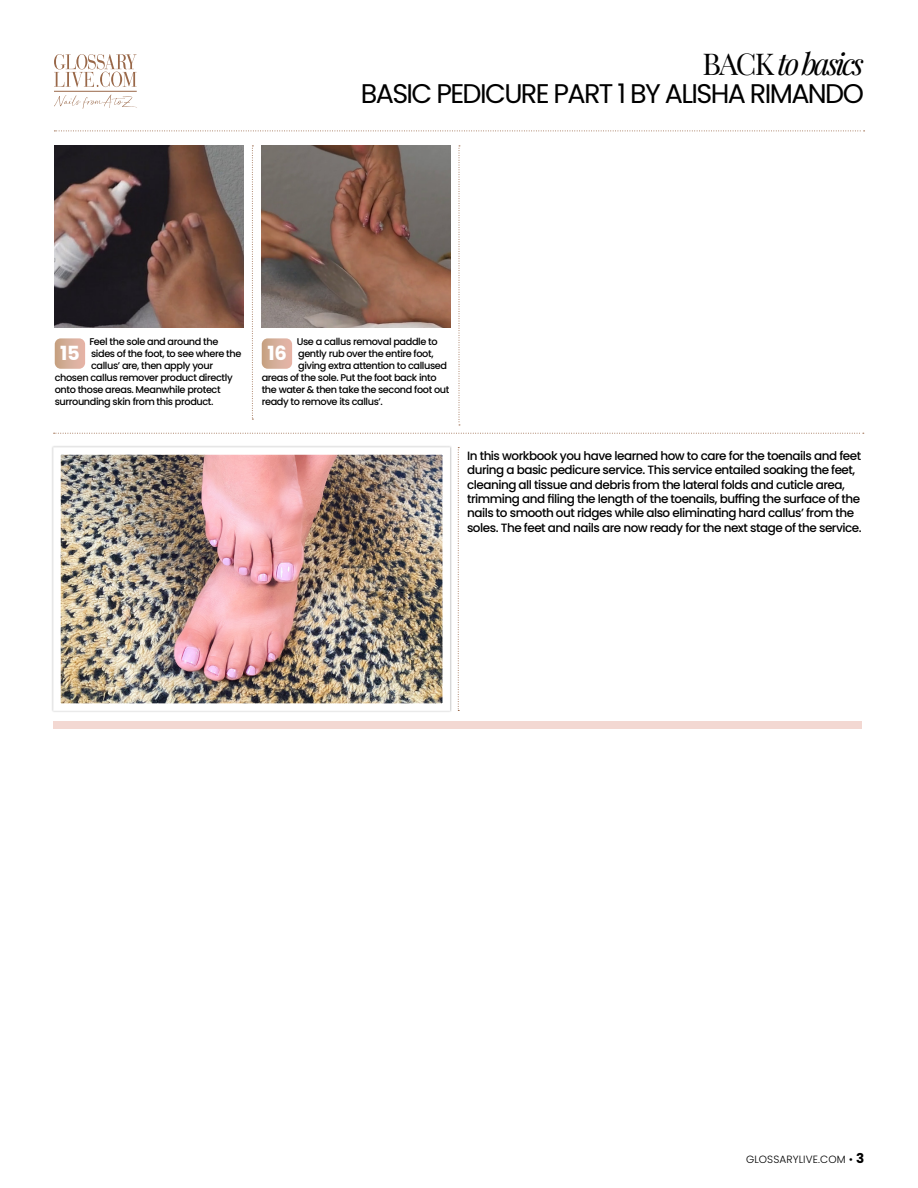
<style>
.page{position:relative;width:918px;height:1188px;background:#fff}
.page>*{position:absolute;margin:0;border:0;box-sizing:border-box;transform-origin:0 0}
.t1{font:italic 30px "Playfair Display";letter-spacing:-.09em;color:#000}
.t2{font:27px "Poppins";letter-spacing:-.06em;color:#000}
.t3{font:700 19.5px "Poppins";color:#fff}
.t4{font:500 12px/14.4px "Poppins";letter-spacing:-.04em;color:#000}
.t5{font:300 10.5px "Poppins";letter-spacing:.01em;color:#000}
.t6{font:500 9.75px "Poppins";letter-spacing:-.04em;color:#000}
.s1{font-style:normal}
.s2{font-weight:400}
.s3{font-weight:700;font-size:13.5px}
</style>
<div class="page">
<svg style="left:54px;top:54px;width:83px;height:33px"></svg>
<hr style="left:54px;top:91px;width:83px;height:1px;background:#996849">
<svg style="left:54px;top:95px;width:83px;height:14px"></svg>
<svg style="left:252px;top:146px;width:1px;height:274px"></svg>
<svg style="left:54px;top:131px;width:811px;height:1px"></svg>
<svg style="left:459px;top:146px;width:1px;height:280px"></svg>
<img style="left:55px;top:146px;width:189px;height:181px">
<img style="left:262px;top:146px;width:189px;height:181px">
<svg style="left:55px;top:338px;width:30px;height:31px"></svg>
<svg style="left:262px;top:338px;width:30px;height:31px"></svg>
<svg style="left:458px;top:447px;width:1px;height:264px"></svg>
<svg style="left:54px;top:433px;width:810px;height:1px"></svg>
<div style="left:53px;top:721px;width:809px;height:8px;background:#f3d8d2"></div>
<div style="left:51px;top:445px;width:401px;height:268px;background:#000;opacity:.25"></div>
<img style="left:62px;top:456px;width:379px;height:246px">
<div style="left:53px;top:447px;width:397px;height:264px;border:8px solid #fff"></div>
<p class="t1" style="left:702px;top:40px;width:163px"><span class="s1">BACK</span> to basics</p>
<p class="t2" style="left:361px;top:78px;width:505px">BASIC PEDICURE PART 1 BY ALISHA RIMANDO</p>
<p class="t6" style="left:89px;top:336px;width:131px">Feel the sole and around the</p>
<p class="t6" style="left:91px;top:348px;width:152px">sides of the foot, to see where the</p>
<p class="t6" style="left:91px;top:360px;width:124px">callus’ are, then apply your</p>
<p class="t6" style="left:55px;top:372px;width:179px">chosen callus remover product directly</p>
<p class="t6" style="left:55px;top:384px;width:167px">onto those areas. Meanwhile protect</p>
<p class="t6" style="left:55px;top:396px;width:160px">surrounding skin from this product.</p>
<p class="t3" style="left:60px;top:342px;width:21px">15</p>
<p class="t6" style="left:297px;top:336px;width:142px">Use a callus removal paddle to</p>
<p class="t6" style="left:298px;top:348px;width:137px">gently rub over the entire foot,</p>
<p class="t6" style="left:298px;top:360px;width:151px">giving extra attention to callused</p>
<p class="t6" style="left:262px;top:372px;width:176px">areas of the sole. Put the foot back into</p>
<p class="t6" style="left:262px;top:384px;width:189px">the water &amp; then take the second foot out</p>
<p class="t6" style="left:262px;top:396px;width:123px">ready to remove its callus’.</p>
<p class="t3" style="left:267px;top:342px;width:21px">16</p>
<p class="t4" style="left:467px;top:449px;width:396px">In this workbook you have learned how to care for the toenails and feet during a basic pedicure service. This service entailed soaking the feet, cleaning all tissue and debris from the lateral folds and cuticle area, trimming and filing the length of the toenails, buffing the surface of the nails to smooth out ridges while also eliminating hard callus’ from the soles. The feet and nails are now ready for the next stage of the service.</p>
<p class="t5" style="left:746px;top:1154px;width:120px">GLOSSARYLIVE.COM <span class="s2">•</span> <span class="s3">3</span></p>
</div>
